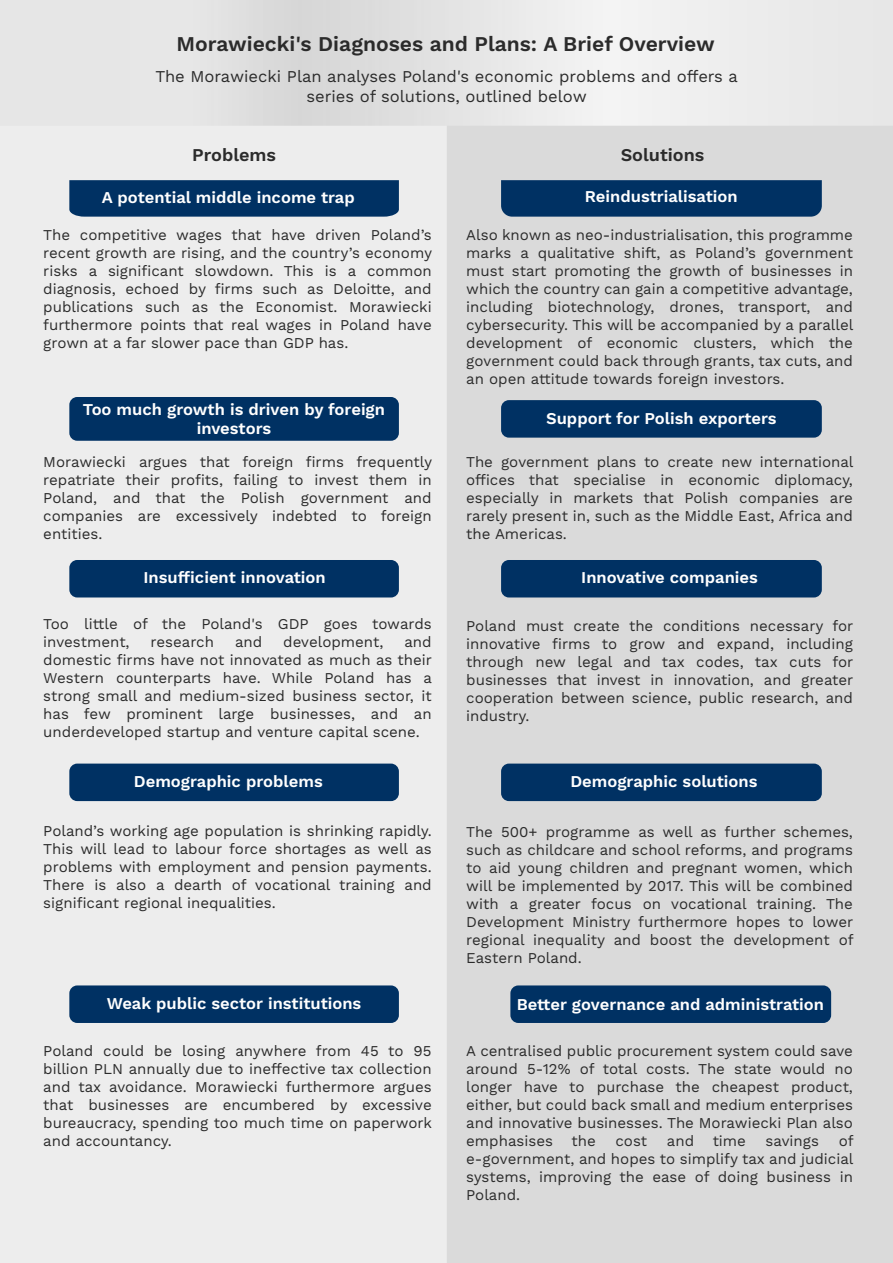
<style>
.page{position:relative;width:893px;height:1263px;background:#fff}
.page>*{position:absolute;margin:0;border:0;box-sizing:border-box;transform-origin:0 0}
.t1{font:600 21px "Work Sans";color:#2b2b2b}
.t2{font:600 18px "Work Sans";color:#2b2b2b}
.t3{font:600 16.5px/19.8px "Work Sans";color:#fff;text-align:center}
.t4{font:16.5px/19.5px "Work Sans";color:#2b2b2b;text-align:center}
.t5{font:15px/18px "Work Sans";color:#2b2b2b;text-align:justify}
</style>
<div class="page">
<div style="left:0;top:0;width:892px;height:1263px;background:linear-gradient(to right,#e0e0e0,#ededed)"></div>
<div style="left:446px;top:126px;width:446px;height:1137px;background:#dadada"></div>
<div style="left:501px;top:127px;width:320px;height:75px;background:#dadada;border-radius:19px"></div>
<div style="left:0;top:126px;width:446px;height:1137px;background:#ededed"></div>
<div style="left:69px;top:180px;width:330px;height:37px;background:#003163"></div>
<div style="left:501px;top:180px;width:320px;height:37px;background:#003163"></div>
<div style="left:69px;top:397px;width:330px;height:44px;background:#003163;border-radius:8px"></div>
<div style="left:501px;top:400px;width:320px;height:38px;background:#003163;border-radius:8px"></div>
<div style="left:501px;top:560px;width:320px;height:37px;background:#003163;border-radius:8px"></div>
<div style="left:69px;top:560px;width:330px;height:37px;background:#003163;border-radius:8px"></div>
<div style="left:69px;top:764px;width:330px;height:37px;background:#003163;border-radius:8px"></div>
<div style="left:501px;top:764px;width:320px;height:37px;background:#003163;border-radius:8px"></div>
<div style="left:69px;top:985px;width:330px;height:38px;background:#003163;border-radius:8px"></div>
<div style="left:510px;top:985px;width:321px;height:38px;background:#003163;border-radius:8px"></div>
<h1 class="t1" style="left:176px;top:31px;width:540px">Morawiecki's Diagnoses and Plans: A Brief Overview</h1>
<p class="t4" style="left:155px;top:68px;width:584px">The Morawiecki Plan analyses Poland's economic problems and offers a series of solutions, outlined below</p>
<p class="t2" style="left:192px;top:144px;width:86px">Problems</p>
<p class="t3" style="left:102px;top:188px;width:254px">A potential middle income trap</p>
<p class="t5" style="left:43px;top:226px;width:390px">The competitive wages that have driven Poland’s recent growth are rising, and the country’s economy risks a significant slowdown. This is a common diagnosis, echoed by firms such as Deloitte, and publications such as the Economist. Morawiecki furthermore points that real wages in Poland have grown at a far slower pace than GDP has.</p>
<p class="t2" style="left:620px;top:144px;width:85px">Solutions</p>
<p class="t3" style="left:585px;top:188px;width:154px">Reindustrialisation</p>
<p class="t5" style="left:466px;top:226px;width:389px">Also known as neo-industrialisation, this programme marks a qualitative shift, as Poland’s government must start promoting the growth of businesses in which the country can gain a competitive advantage, including biotechnology, drones, transport, and cybersecurity. This will be accompanied by a parallel development of economic clusters, which the government could back through grants, tax cuts, and an open attitude towards foreign investors.</p>
<p class="t3" style="left:83px;top:400px;width:304px">Too much growth is driven by foreign investors</p>
<p class="t3" style="left:546px;top:409px;width:232px">Support for Polish exporters</p>
<p class="t5" style="left:466px;top:453px;width:389px">The government plans to create new international offices that specialise in economic diplomacy, especially in markets that Polish companies are rarely present in, such as the Middle East, Africa and the Americas.</p>
<p class="t5" style="left:43px;top:453px;width:390px">Morawiecki argues that foreign firms frequently repatriate their profits, failing to invest them in Poland, and that the Polish government and companies are excessively indebted to foreign entities.</p>
<p class="t3" style="left:143px;top:569px;width:184px">Insufficient innovation</p>
<p class="t3" style="left:581px;top:569px;width:178px">Innovative companies</p>
<p class="t5" style="left:43px;top:615px;width:390px">Too little of the Poland's GDP goes towards investment,</p>
<p class="t5" style="left:43px;top:633px;width:390px;text-indent:361px">and domestic firms have not innovated as much as their Western counterparts have. While Poland has a strong small and medium-sized business sector, it has few prominent large businesses, and an underdeveloped startup and venture capital scene.</p>
<p class="t5" style="left:151px;top:633px;width:65px">research</p>
<p class="t5" style="left:235px;top:633px;width:29px">and</p>
<p class="t5" style="left:283px;top:633px;width:102px">development,</p>
<p class="t5" style="left:466px;top:617px;width:388px">Poland must create the conditions necessary for innovative firms to grow and expand, including through new legal and tax codes, tax cuts for businesses that invest in innovation, and greater cooperation between science, public research, and industry.</p>
<p class="t3" style="left:134px;top:773px;width:190px">Demographic problems</p>
<p class="t3" style="left:570px;top:772px;width:189px">Demographic solutions</p>
<p class="t5" style="left:466px;top:824px;width:389px">The 500+ programme as well as further schemes, such as childcare and school reforms, and programs to aid young children and pregnant women, which will be implemented by 2017. This will be combined with a greater focus on vocational training. The Development Ministry furthermore hopes to lower regional inequality and boost the development of Eastern Poland.</p>
<p class="t5" style="left:43px;top:822px;width:390px">Poland’s working age population is shrinking rapidly.<br>This will lead to labour force shortages as well as problems with employment and pension payments.<br>There is also a dearth of vocational training and significant regional inequalities.</p>
<p class="t3" style="left:107px;top:994px;width:256px">Weak public sector institutions</p>
<p class="t3" style="left:516px;top:995px;width:309px">Better governance and administration</p>
<p class="t5" style="left:466px;top:1043px;width:388px">A centralised public procurement system could save around 5-12% of total costs. The state would no longer have to purchase the cheapest product, either, but could back small and medium enterprises and innovative businesses. The Morawiecki Plan also emphasises the</p>
<p class="t5" style="left:43px;top:1042px;width:390px">Poland could be losing anywhere from 45 to 95 billion PLN annually due to ineffective tax collection and tax avoidance. Morawiecki furthermore argues that businesses are encumbered by excessive bureaucracy, spending too much time on paperwork and accountancy.</p>
<p class="t5" style="left:466px;top:1133px;width:389px;text-indent:372px">of e-government, and hopes to simplify tax and judicial systems, improving the ease of doing business in Poland.</p>
<p class="t5" style="left:615px;top:1133px;width:33px">cost</p>
<p class="t5" style="left:667px;top:1133px;width:81px">and time</p>
<p class="t5" style="left:765px;top:1133px;width:55px">savings</p>
</div>
